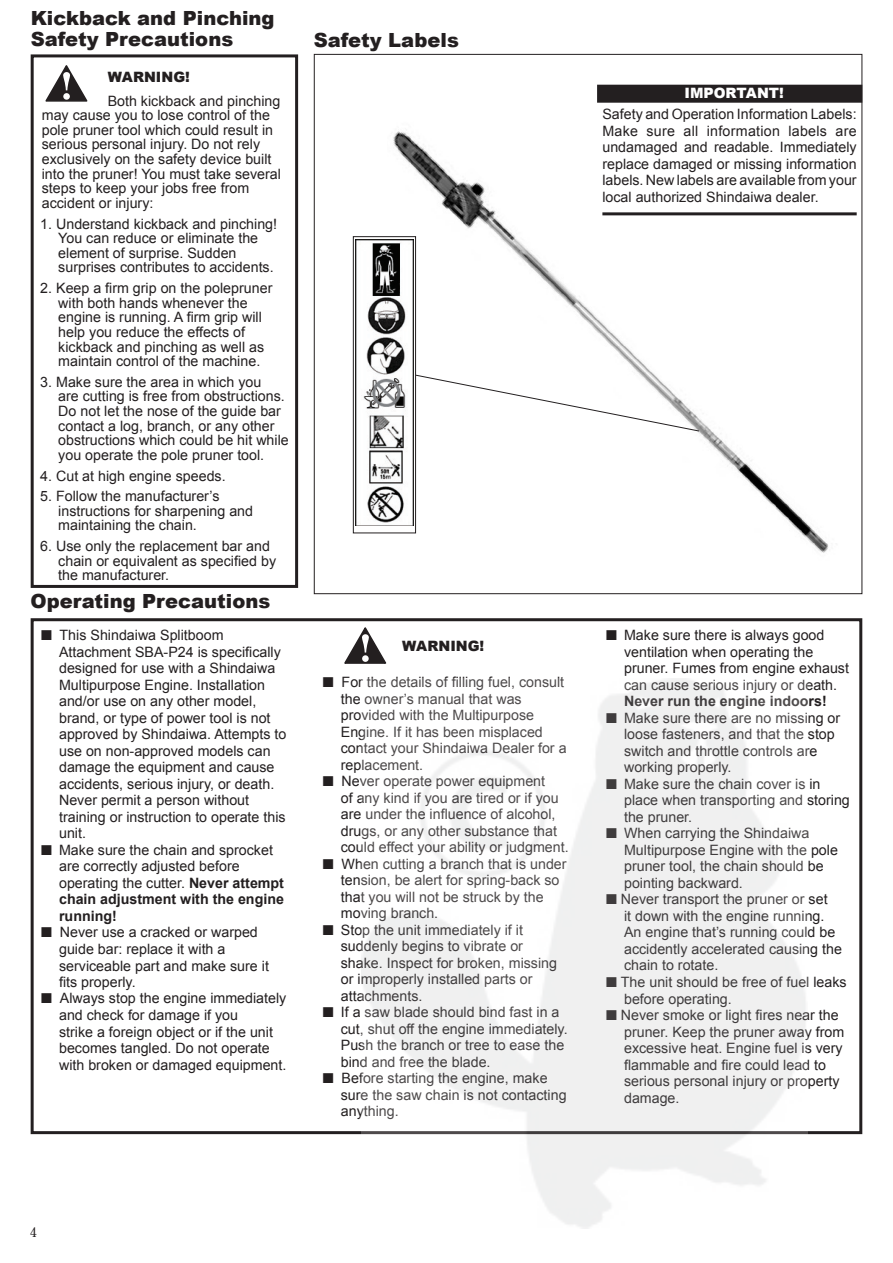
<style>
.page{position:relative;width:893px;height:1263px;background:#fff}
.page>*{position:absolute;margin:0;border:0;box-sizing:border-box;transform-origin:0 0}
.t1{font:900 19.5px/21px "Arial";color:#231f20}
.t2{font:14.25px/16.5px "Arial";color:#231f20}
.t3{font:700 14.25px "Arial";color:#231f20}
.t4{font:900 14.25px "Arial";color:#231f20}
.t5{font:900 14.25px "Arial";color:#fff}
.t6{font:13.5px "Century Old Style Std";color:#231f20}
.s1{font-weight:700}
</style>
<div class="page">
<img style="left:387px;top:131px;width:452px;height:422px">
<div style="left:31px;top:618px;width:831px;height:516px;border:3px solid #231f20"></div>
<div style="left:597px;top:85px;width:265px;height:18px;background:#231f20"></div>
<hr style="left:602px;top:212px;width:255px;height:3px;background:#231f20">
<img style="left:356px;top:239px;width:57px;height:287px">
<div style="left:353px;top:236px;width:63px;height:297px;border:1px solid #231f20"></div>
<svg style="left:344px;top:627px;width:42px;height:36px"></svg>
<svg style="left:415px;top:374px;width:285px;height:58px"></svg>
<svg style="left:45px;top:65px;width:42px;height:37px"></svg>
<div style="left:31px;top:54px;width:267px;height:534px;border:3px solid #231f20"></div>
<h1 class="t1" style="left:31px;top:7px;width:245px">Kickback and Pinching<br>Safety Precautions</h1>
<p class="t4" style="left:108px;top:67px;width:84px">WARNING!</p>
<p class="t2" style="left:42px;top:93px;width:241px;line-height:14.5px;text-indent:66px">Both kickback and pinching may cause you to lose control of the pole pruner tool which could result in serious personal injury. Do not rely exclusively on the safety device built into the pruner! You must take several steps to keep your jobs free from accident or injury:</p>
<p class="t2" style="left:58px;top:216px;width:220px;line-height:14.7px;text-indent:-18px">1. Understand kickback and pinching!<br>You can reduce or eliminate the element of surprise. Sudden surprises contributes to accidents.</p>
<p class="t2" style="left:58px;top:281px;width:216px;line-height:14.7px;text-indent:-18px">2. Keep a firm grip on the polepruner with both hands whenever the engine is running. A firm grip will help you reduce the effects of kickback and pinching as well as maintain control of the machine.</p>
<p class="t2" style="left:58px;top:375px;width:232px;line-height:14.5px;text-indent:-18px">3. Make sure the area in which you<br>are cutting is free from obstructions.<br>Do not let the nose of the guide bar contact a log, branch, or any other obstructions which could be hit while you operate the pole pruner tool.</p>
<p class="t2" style="left:40px;top:467px;width:187px">4. Cut at high engine speeds.</p>
<p class="t2" style="left:58px;top:489px;width:196px;line-height:14.7px;text-indent:-18px">5. Follow the manufacturer’s instructions for sharpening and maintaining the chain.</p>
<p class="t2" style="left:58px;top:539px;width:219px;line-height:14.7px;text-indent:-18px">6. Use only the replacement bar and chain or equivalent as specified by the manufacturer.</p>
<h1 class="t1" style="left:31px;top:590px;width:241px">Operating Precautions</h1>
<p class="t2" style="left:59px;top:627px;width:229px;text-indent:-18px">■ This Shindaiwa Splitboom<br>Attachment SBA-P24 is specifically designed for use with a Shindaiwa<br>Multipurpose Engine. Installation and/or use on any other model, brand, or type of power tool is not approved by Shindaiwa. Attempts to use on non-approved models can damage the equipment and cause accidents, serious injury, or death.<br>Never permit a person without training or instruction to operate this unit.</p>
<p class="t2" style="left:59px;top:842px;width:226px;text-indent:-18px">■ Make sure the chain and sprocket are correctly adjusted before operating the cutter. <span class="s1">Never attempt chain adjustment with the engine running!</span></p>
<p class="t2" style="left:59px;top:924px;width:211px;text-indent:-18px">■ Never use a cracked or warped guide bar: replace it with a serviceable part and make sure it fits properly.</p>
<p class="t2" style="left:59px;top:990px;width:229px;text-indent:-18px">■ Always stop the engine immediately and check for damage if you<br>strike a foreign object or if the unit becomes tangled. Do not operate with broken or damaged equipment.</p>
<h1 class="t1" style="left:314px;top:29px;width:147px">Safety Labels</h1>
<p class="t4" style="left:402px;top:635px;width:84px">WARNING!</p>
<p class="t2" style="left:341px;top:674px;width:227px;text-indent:-18px">■ For the details of filling fuel, consult the owner’s manual that was provided with the Multipurpose<br>Engine. If it has been misplaced contact your Shindaiwa Dealer for a replacement.</p>
<p class="t2" style="left:341px;top:773px;width:229px;text-indent:-18px">■ Never operate power equipment<br>of any kind if you are tired or if you are under the influence of alcohol, drugs, or any other substance that could effect your ability or judgment.</p>
<p class="t2" style="left:341px;top:856px;width:227px;text-indent:-18px">■ When cutting a branch that is under tension, be alert for spring-back so that you will not be struck by the moving branch.</p>
<p class="t2" style="left:341px;top:922px;width:218px;text-indent:-18px">■ Stop the unit immediately if it suddenly begins to vibrate or shake. Inspect for broken, missing or improperly installed parts or attachments.</p>
<p class="t2" style="left:341px;top:1004px;width:228px;text-indent:-18px">■ If a saw blade should bind fast in a cut, shut off the engine immediately.<br>Push the branch or tree to ease the bind and free the blade.</p>
<p class="t2" style="left:341px;top:1070px;width:227px;text-indent:-18px">■ Before starting the engine, make sure the saw chain is not contacting anything.</p>
<p class="t5" style="left:684px;top:83px;width:101px">IMPORTANT!</p>
<p class="t2" style="left:602px;top:106px;width:256px;text-align:justify">Safety and Operation Information Labels:<br>Make sure all information labels are undamaged and readable. Immediately replace damaged or missing information labels. New labels are available from your local authorized Shindaiwa dealer.</p>
<p class="t2" style="left:624px;top:627px;width:226px;text-indent:-18px">■ Make sure there is always good ventilation when operating the pruner. Fumes from engine exhaust can cause serious injury or death.</p>
<p class="t3" style="left:624px;top:692px;width:204px">Never run the engine indoors!</p>
<p class="t2" style="left:624px;top:710px;width:218px;text-indent:-18px">■ Make sure there are no missing or loose fasteners, and that the stop switch and throttle controls are working properly.</p>
<p class="t2" style="left:624px;top:776px;width:227px;text-indent:-18px">■ Make sure the chain cover is in place when transporting and storing the pruner.</p>
<p class="t2" style="left:624px;top:825px;width:215px;text-indent:-18px">■ When carrying the Shindaiwa<br>Multipurpose Engine with the pole pruner tool, the chain should be pointing backward.</p>
<p class="t2" style="left:624px;top:891px;width:219px;text-indent:-18px">■ Never transport the pruner or set<br>it down with the engine running.<br>An engine that’s running could be accidently accelerated causing the chain to rotate.</p>
<p class="t2" style="left:624px;top:974px;width:224px;text-indent:-18px">■ The unit should be free of fuel leaks before operating.</p>
<p class="t2" style="left:624px;top:1007px;width:222px;text-indent:-18px">■ Never smoke or light fires near the pruner. Keep the pruner away from excessive heat. Engine fuel is very flammable and fire could lead to serious personal injury or property damage.</p>
<p class="t6" style="left:30px;top:1223px;width:8px">4</p>
</div>
